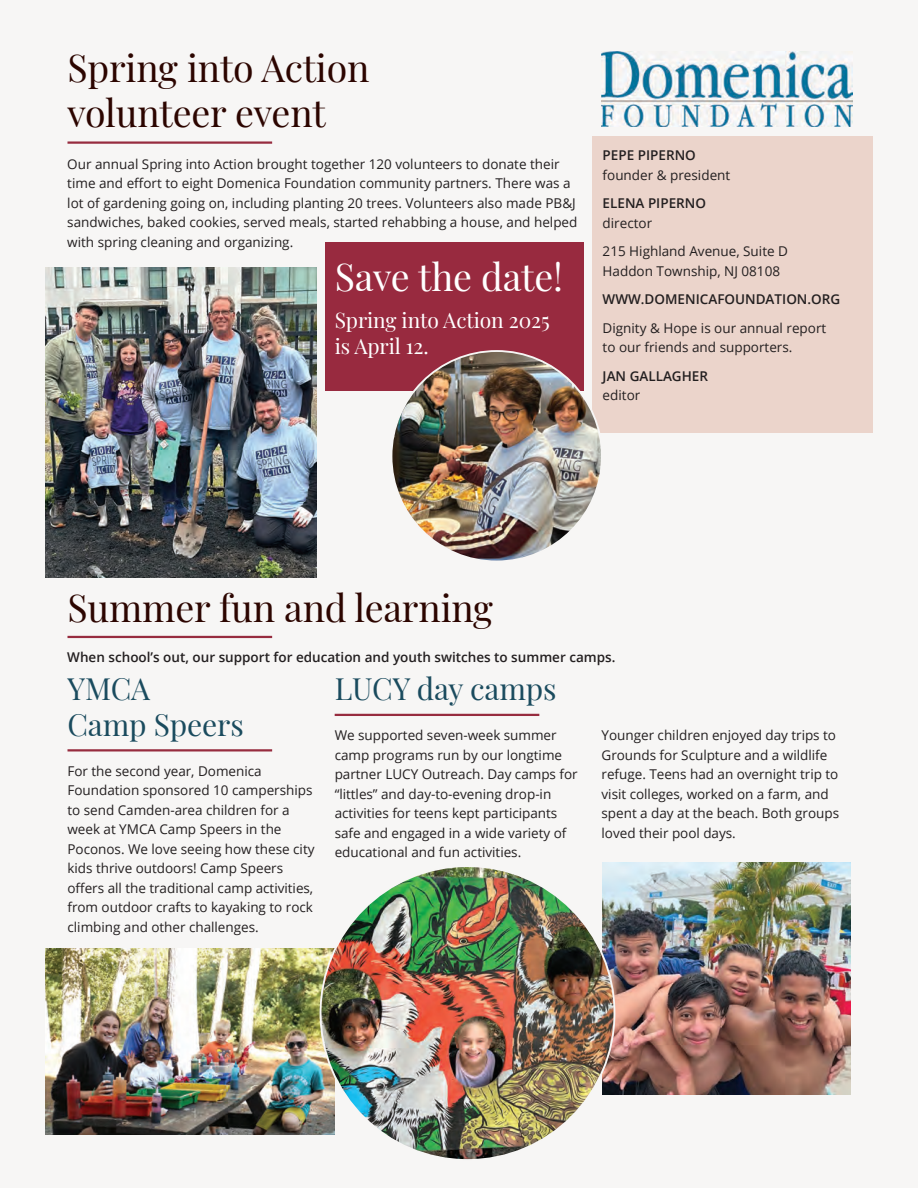
<style>
.page{position:relative;width:918px;height:1188px;background:#f7f6f5}
.page>*{position:absolute;margin:0;border:0;box-sizing:border-box;transform-origin:0 0}
.t1{font:37.5px/45px "Playfair Display";letter-spacing:-.005em;color:#2c0500}
.t2{font:37.5px "Playfair Display";letter-spacing:-.005em;color:#fff}
.t3{font:30px/36px "Playfair Display";letter-spacing:-.005em;color:#1a4b5e}
.t4{font:21px/25.2px "Playfair Display";letter-spacing:-.005em;color:#fff}
.t5{font:13.5px/19.5px "Open Sans";color:#231f20}
.t6{font:600 13.5px "Open Sans";color:#231f20}
</style>
<div class="page">
<div style="left:592px;top:136px;width:281px;height:296px;background:#ebd4cb"></div>
<img style="left:601px;top:52px;width:252px;height:75px">
<div style="left:325px;top:242px;width:259px;height:149px;background:#982a3f"></div>
<hr style="left:68px;top:141px;width:204px;height:3px;background:#972c3f">
<hr style="left:68px;top:636px;width:204px;height:2px;background:#972c3f">
<img style="left:45px;top:267px;width:271px;height:311px">
<img style="left:603px;top:863px;width:247px;height:232px">
<img style="left:45px;top:948px;width:290px;height:187px">
<hr style="left:335px;top:714px;width:204px;height:2px;background:#972c3f">
<hr style="left:68px;top:749px;width:204px;height:2px;background:#972c3f">
<img style="left:321px;top:866px;width:293px;height:294px;border-radius:147px">
<img style="left:391px;top:351px;width:211px;height:210px;border-radius:105px">
<h1 class="t1" style="left:68px;top:43px;width:303px">Spring into Action volunteer event</h1>
<p class="t5" style="left:67px;top:154px;width:512px">Our annual Spring into Action brought together 120 volunteers to donate their time and effort to eight Domenica Foundation community partners. There was a lot of gardening going on, including planting 20 trees. Volunteers also made PB&amp;J sandwiches, baked cookies, served meals, started rehabbing a house, and helped with spring cleaning and organizing.</p>
<h1 class="t2" style="left:335px;top:248px;width:230px">Save the date!</h1>
<h3 class="t4" style="left:335px;top:306px;width:217px">Spring into Action 2025 is April 12.</h3>
<p class="t6" style="left:603px;top:146px;width:95px">PEPE PIPERNO</p>
<p class="t5" style="left:603px;top:165px;width:129px">founder &amp; president</p>
<p class="t6" style="left:603px;top:194px;width:105px">ELENA PIPERNO</p>
<p class="t5" style="left:603px;top:208px;width:187px;line-height:28.5px">director<br>215 Highland Avenue, Suite D</p>
<p class="t5" style="left:603px;top:261px;width:179px">Haddon Township, NJ 08108</p>
<p class="t6" style="left:603px;top:290px;width:239px">WWW.DOMENICAFOUNDATION.ORG</p>
<p class="t5" style="left:603px;top:318px;width:225px">Dignity &amp; Hope is our annual report to our friends and supporters.</p>
<p class="t6" style="left:603px;top:367px;width:107px">JAN GALLAGHER</p>
<p class="t5" style="left:603px;top:385px;width:39px">editor</p>
<h1 class="t1" style="left:68px;top:582px;width:427px">Summer fun and learning</h1>
<p class="t6" style="left:67px;top:648px;width:550px">When school’s out, our support for education and youth switches to summer camps.</p>
<h2 class="t3" style="left:335px;top:668px;width:223px">LUCY day camps</h2>
<h2 class="t3" style="left:68px;top:668px;width:178px">YMCA<br>Camp Speers</h2>
<p class="t5" style="left:335px;top:725px;width:245px">We supported seven-week summer camp programs run by our longtime partner LUCY Outreach. Day camps for “littles” and day-to-evening drop-in activities for teens kept participants safe and engaged in a wide variety of educational and fun activities.</p>
<p class="t5" style="left:602px;top:725px;width:239px">Younger children enjoyed day trips to Grounds for Sculpture and a wildlife refuge. Teens had an overnight trip to visit colleges, worked on a farm, and spent a day at the beach. Both groups loved their pool days.</p>
<p class="t5" style="left:67px;top:761px;width:249px">For the second year, Domenica Foundation sponsored 10 camperships to send Camden-area children for a week at YMCA Camp Speers in the Poconos. We love seeing how these city kids thrive outdoors! Camp Speers offers all the traditional camp activities, from outdoor crafts to kayaking to rock climbing and other challenges.</p>
</div>
